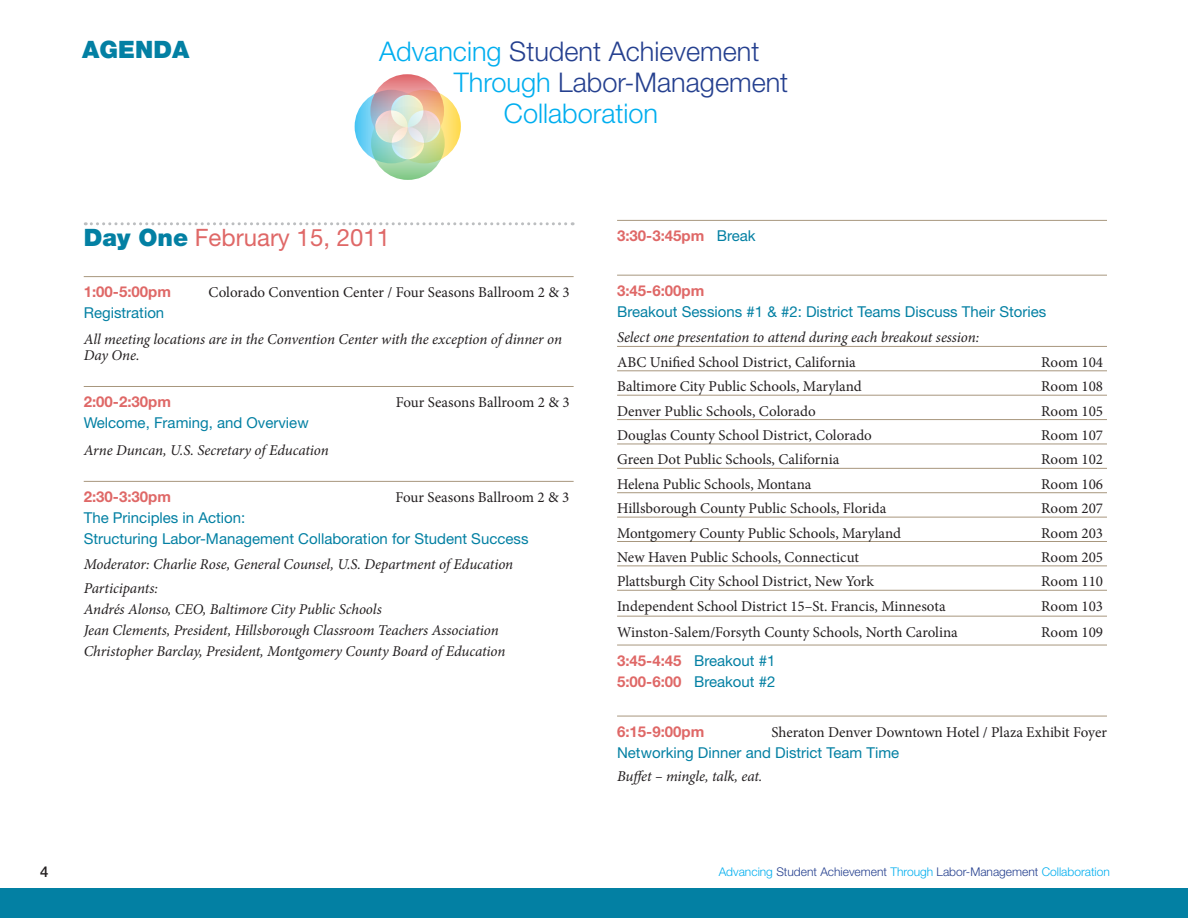
<style>
.page{position:relative;width:1188px;height:918px;background:#fff}
.page>*{position:absolute;margin:0;border:0;box-sizing:border-box;transform-origin:0 0}
.t1{font:300 27.15px "Helvetica Neue";color:#25408f}
.t2{font:300 27.15px "Helvetica Neue";color:#00aeef}
.t3{font:24px "Helvetica Neue";color:#df6867}
.t4{font:900 24px "Helvetica Neue";color:#0380a3}
.t5{font:15px "Minion Pro";color:#231f20}
.t6{font:italic 15px/21.1px "Minion Pro";letter-spacing:-.01em;color:#231f20}
.t7{font:15px/21px "Helvetica Neue";color:#0380a3}
.t8{font:700 15px "Helvetica Neue";color:#df6867}
.t9{font:500 15px "Helvetica Neue";color:#231f20}
.t10{font:300 12px "Helvetica Neue";color:#25408f}
.s1{color:#00aeef}
.s2{font-weight:900;color:#0380a3}
.s3{font-weight:400;color:#0380a3}
.s4{font-weight:700;color:#df6867}
</style>
<div class="page">
<div style="left:0;top:889px;width:1188px;height:29px;background:#0380a3"></div>
<svg style="left:85px;top:222px;width:488px;height:3px"></svg>
<hr style="left:84px;top:276px;width:490px;height:1px;background:#a8977e">
<hr style="left:84px;top:386px;width:490px;height:1px;background:#a8977e">
<hr style="left:84px;top:481px;width:490px;height:1px;background:#a8977e">
<hr style="left:617px;top:220px;width:490px;height:1px;background:#a8977e">
<hr style="left:617px;top:275px;width:490px;height:1px;background:#a8977e">
<hr style="left:617px;top:346px;width:490px;height:1px;background:#a8977e">
<hr style="left:617px;top:371px;width:490px;height:1px;background:#a8977e">
<hr style="left:617px;top:395px;width:490px;height:1px;background:#a8977e">
<hr style="left:617px;top:419px;width:490px;height:1px;background:#a8977e">
<hr style="left:617px;top:444px;width:490px;height:1px;background:#a8977e">
<hr style="left:617px;top:468px;width:490px;height:1px;background:#a8977e">
<hr style="left:617px;top:492px;width:490px;height:1px;background:#a8977e">
<hr style="left:617px;top:517px;width:490px;height:1px;background:#a8977e">
<hr style="left:617px;top:541px;width:490px;height:1px;background:#a8977e">
<hr style="left:617px;top:566px;width:490px;height:1px;background:#a8977e">
<hr style="left:617px;top:590px;width:490px;height:1px;background:#a8977e">
<hr style="left:617px;top:616px;width:490px;height:1px;background:#a8977e">
<hr style="left:617px;top:645px;width:490px;height:1px;background:#a8977e">
<hr style="left:617px;top:716px;width:490px;height:1px;background:#a8977e">
<div style="left:355px;top:90px;width:73px;height:73px;border:21px solid #00aeef;border-radius:50%"></div>
<div style="left:387px;top:90px;width:74px;height:73px;border:21px solid #ffcb04;border-radius:50%"></div>
<div style="left:371px;top:106px;width:74px;height:74px;border:21px solid #41ad49;border-radius:50%"></div>
<div style="left:370px;top:74px;width:74px;height:74px;border:21px solid #d2232a;border-radius:50%"></div>
<h2 class="t4" style="left:82px;top:35px;width:109px">AGENDA</h2>
<h1 class="t1" style="left:379px;top:35px;width:382px"><span class="s1">Advancing</span> Student Achievement</h1>
<h1 class="t1" style="left:454px;top:65px;width:336px"><span class="s1">Through</span> Labor-Management</h1>
<h1 class="t2" style="left:504px;top:97px;width:156px">Collaboration</h1>
<h2 class="t3" style="left:84px;top:223px;width:308px"><span class="s2">Day One</span> February 15, 2011</h2>
<p class="t8" style="left:84px;top:282px;width:89px">1:00-5:00pm</p>
<p class="t5" style="left:209px;top:282px;width:363px">Colorado Convention Center / Four Seasons Ballroom 2 &amp; 3</p>
<p class="t7" style="left:84px;top:302px;width:82px">Registration</p>
<p class="t6" style="left:84px;top:330px;width:480px;line-height:16.5px">All meeting locations are in the Convention Center with the exception of dinner on<br>Day One.</p>
<p class="t8" style="left:84px;top:392px;width:89px">2:00-2:30pm</p>
<p class="t5" style="left:396px;top:392px;width:175px">Four Seasons Ballroom 2 &amp; 3</p>
<p class="t7" style="left:84px;top:412px;width:227px">Welcome, Framing, and Overview</p>
<p class="t6" style="left:84px;top:440px;width:247px">Arne Duncan, U.S. Secretary of Education</p>
<p class="t8" style="left:84px;top:487px;width:89px">2:30-3:30pm</p>
<p class="t5" style="left:395px;top:487px;width:175px">Four Seasons Ballroom 2 &amp; 3</p>
<p class="t7" style="left:84px;top:507px;width:446px">The Principles in Action:<br>Structuring Labor-Management Collaboration for Student Success</p>
<p class="t6" style="left:84px;top:553px;width:431px;line-height:23.2px">Moderator: Charlie Rose, General Counsel, U.S. Department of Education<br>Participants:</p>
<p class="t6" style="left:84px;top:598px;width:423px">Andrés Alonso, CEO, Baltimore City Public Schools<br>Jean Clements, President, Hillsborough Classroom Teachers Association<br>Christopher Barclay, President, Montgomery County Board of Education</p>
<p class="t8" style="left:617px;top:226px;width:140px">3:30-3:45pm <span class="s3">Break</span></p>
<p class="t8" style="left:617px;top:281px;width:89px">3:45-6:00pm</p>
<p class="t7" style="left:617px;top:301px;width:431px">Breakout Sessions #1 &amp; #2: District Teams Discuss Their Stories</p>
<p class="t6" style="left:617px;top:327px;width:364px">Select one presentation to attend during each breakout session:</p>
<p class="t5" style="left:617px;top:352px;width:240px">ABC Unified School District, California</p>
<p class="t5" style="left:1041px;top:352px;width:63px">Room 104</p>
<p class="t5" style="left:617px;top:376px;width:246px">Baltimore City Public Schools, Maryland</p>
<p class="t5" style="left:1041px;top:376px;width:63px">Room 108</p>
<p class="t5" style="left:617px;top:401px;width:200px">Denver Public Schools, Colorado</p>
<p class="t5" style="left:1041px;top:401px;width:63px">Room 105</p>
<p class="t5" style="left:617px;top:425px;width:256px">Douglas County School District, Colorado</p>
<p class="t5" style="left:1041px;top:425px;width:63px">Room 107</p>
<p class="t5" style="left:617px;top:450px;width:224px">Green Dot Public Schools, California</p>
<p class="t5" style="left:1041px;top:450px;width:63px">Room 102</p>
<p class="t5" style="left:617px;top:474px;width:196px">Helena Public Schools, Montana</p>
<p class="t5" style="left:1041px;top:474px;width:63px">Room 106</p>
<p class="t5" style="left:617px;top:498px;width:271px">Hillsborough County Public Schools, Florida</p>
<p class="t5" style="left:1041px;top:498px;width:63px">Room 207</p>
<p class="t5" style="left:617px;top:523px;width:286px">Montgomery County Public Schools, Maryland</p>
<p class="t5" style="left:1041px;top:523px;width:63px">Room 203</p>
<p class="t5" style="left:617px;top:547px;width:243px">New Haven Public Schools, Connecticut</p>
<p class="t5" style="left:1041px;top:547px;width:63px">Room 205</p>
<p class="t5" style="left:617px;top:572px;width:258px">Plattsburgh City School District, New York</p>
<p class="t5" style="left:1041px;top:572px;width:63px">Room 110</p>
<p class="t5" style="left:617px;top:596px;width:330px">Independent School District 15–St. Francis, Minnesota</p>
<p class="t5" style="left:1041px;top:596px;width:63px">Room 103</p>
<p class="t5" style="left:617px;top:622px;width:342px">Winston-Salem/Forsyth County Schools, North Carolina</p>
<p class="t5" style="left:1041px;top:622px;width:63px">Room 109</p>
<p class="t7" style="left:617px;top:649px;width:160px"><span class="s4">3:45-4:45</span> Breakout #1<br><span class="s4">5:00-6:00</span> Breakout #2</p>
<p class="t8" style="left:617px;top:722px;width:89px">6:15-9:00pm</p>
<p class="t5" style="left:771px;top:722px;width:337px">Sheraton Denver Downtown Hotel / Plaza Exhibit Foyer</p>
<p class="t7" style="left:617px;top:742px;width:284px">Networking Dinner and District Team Time</p>
<p class="t6" style="left:617px;top:765px;width:147px">Buffet – mingle, talk, eat.</p>
<p class="t9" style="left:40px;top:863px;width:10px">4</p>
<p class="t10" style="left:719px;top:865px;width:393px"><span class="s1">Advancing</span> Student Achievement <span class="s1">Through</span> Labor-Management <span class="s1">Collaboration</span></p>
</div>
